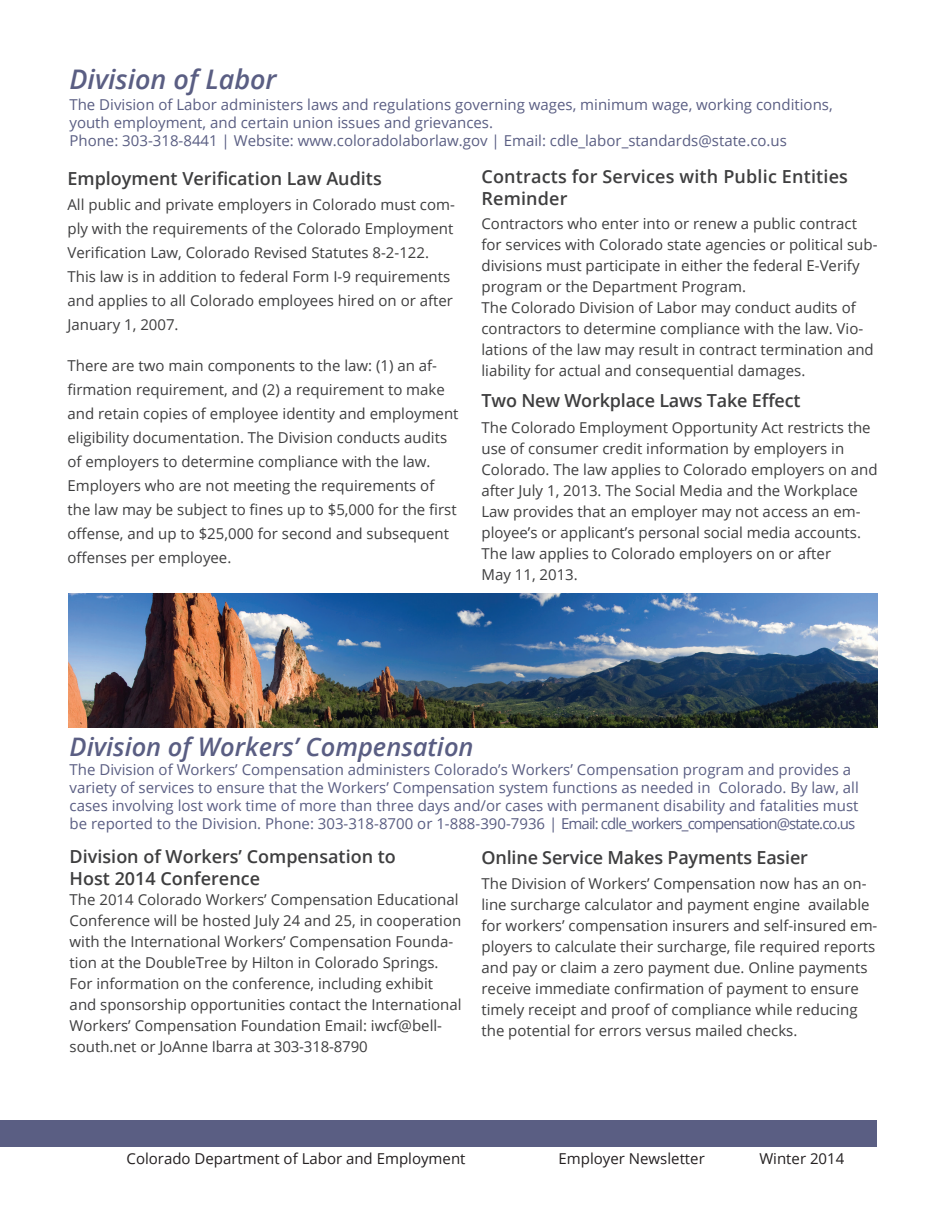
<style>
.page{position:relative;width:945px;height:1215px;background:#fff}
.page>*{position:absolute;margin:0;border:0;box-sizing:border-box;transform-origin:0 0}
.t1{font:italic 600 27px "Open Sans";color:#5a5e83}
.t2{font:italic 600 25.5px "Open Sans";color:#5a5e83}
.t3{font:600 18px/21.6px "Open Sans";color:#3e3e3f}
.t4{font:15px/21px "Open Sans";color:#3e3e3f}
.t5{font:15px/18px "Open Sans";color:#5a5e83}
.t6{font:15px "Open Sans";color:#231f20}
</style>
<div class="page">
<div style="left:0;top:1120px;width:878px;height:28px;background:#5a5e83"></div>
<img style="left:68px;top:594px;width:810px;height:134px">
<p class="t1" style="left:69px;top:60px;width:209px">Division of Labor</p>
<p class="t5" style="left:69px;top:95px;width:765px">The Division of Labor administers laws and regulations governing wages, minimum wage, working conditions, youth employment, and certain union issues and grievances.</p>
<p class="t5" style="left:69px;top:131px;width:719px">Phone: 303-318-8441 | Website: www.coloradolaborlaw.gov | Email: cdle_labor_standards@state.co.us</p>
<p class="t3" style="left:68px;top:167px;width:316px">Employment Verification Law Audits</p>
<p class="t4" style="left:68px;top:193px;width:389px;line-height:24px">All public and private employers in Colorado must com&shy;ply with the requirements of the Colorado Employment Verification Law, Colorado Revised Statutes 8-2-122.<br>This law is in addition to federal Form I‑9 requirements and applies to all Colorado employees hired on or after January 1, 2007.</p>
<p class="t4" style="left:68px;top:353px;width:393px;line-height:24px">There are two main components to the law: (1) an af&shy;firmation requirement, and (2) a requirement to make and retain copies of employee identity and employment eligibility documentation. The Division conducts audits of employers to determine compliance with the law.<br>Employers who are not meeting the requirements of the law may be subject to fines up to $5,000 for the first offense, and up to $25,000 for second and subsequent offenses per employee.</p>
<p class="t3" style="left:482px;top:166px;width:368px">Contracts for Services with Public Entities<br>Reminder</p>
<p class="t4" style="left:482px;top:213px;width:398px">Contractors who enter into or renew a public contract for services with Colorado state agencies or political sub&shy;divisions must participate in either the federal E-Verify program or the Department Program.</p>
<p class="t4" style="left:482px;top:297px;width:394px">The Colorado Division of Labor may conduct audits of contractors to determine compliance with the law. Vio&shy;lations of the law may result in contract termination and liability for actual and consequential damages.</p>
<p class="t3" style="left:482px;top:390px;width:321px">Two New Workplace Laws Take Effect</p>
<p class="t4" style="left:482px;top:417px;width:398px">The Colorado Employment Opportunity Act restricts the use of consumer credit information by employers in Colorado. The law applies to Colorado employers on and after July 1, 2013. The Social Media and the Workplace Law provides that an employer may not access an em&shy;ployee’s or applicant’s personal social media accounts.<br>The law applies to Colorado employers on or after</p>
<p class="t4" style="left:482px;top:564px;width:98px">May 11, 2013.</p>
<p class="t2" style="left:70px;top:729px;width:405px">Division of Workers’ Compensation</p>
<p class="t5" style="left:70px;top:760px;width:791px">The Division of Workers’ Compensation administers Colorado’s Workers’ Compensation program and provides a variety of services to ensure that the Workers’ Compensation system functions as needed in Colorado. By law, all cases involving lost work time of more than three days and/or cases with permanent disability and fatalities must be reported to the Division. Phone: 303-318-8700 or 1-888-390-7936 | Email: cdle_workers_compensation@state.co.us</p>
<p class="t3" style="left:70px;top:845px;width:328px">Division of Workers’ Compensation to<br>Host 2014 Conference</p>
<p class="t3" style="left:482px;top:847px;width:328px">Online Service Makes Payments Easier</p>
<p class="t4" style="left:482px;top:872px;width:397px">The Division of Workers’ Compensation now has an on&shy;line surcharge calculator and payment engine available for workers’ compensation insurers and self-insured em&shy;ployers to calculate their surcharge, file required reports and pay or claim a zero payment due. Online payments receive immediate confirmation of payment to ensure timely receipt and proof of compliance while reducing the potential for errors versus mailed checks.</p>
<p class="t4" style="left:70px;top:888px;width:393px">The 2014 Colorado Workers’ Compensation Educational Conference will be hosted July 24 and 25, in cooperation with the International Workers’ Compensation Founda&shy;tion at the DoubleTree by Hilton in Colorado Springs.<br>For information on the conference, including exhibit and sponsorship opportunities contact the International Workers’ Compensation Foundation Email: iwcf@bell&shy;south.net or JoAnne Ibarra at 303-318-8790</p>
<p class="t6" style="left:127px;top:1149px;width:340px">Colorado Department of Labor and Employment</p>
<p class="t6" style="left:559px;top:1149px;width:148px">Employer Newsletter</p>
<p class="t6" style="left:759px;top:1149px;width:86px">Winter 2014</p>
</div>
